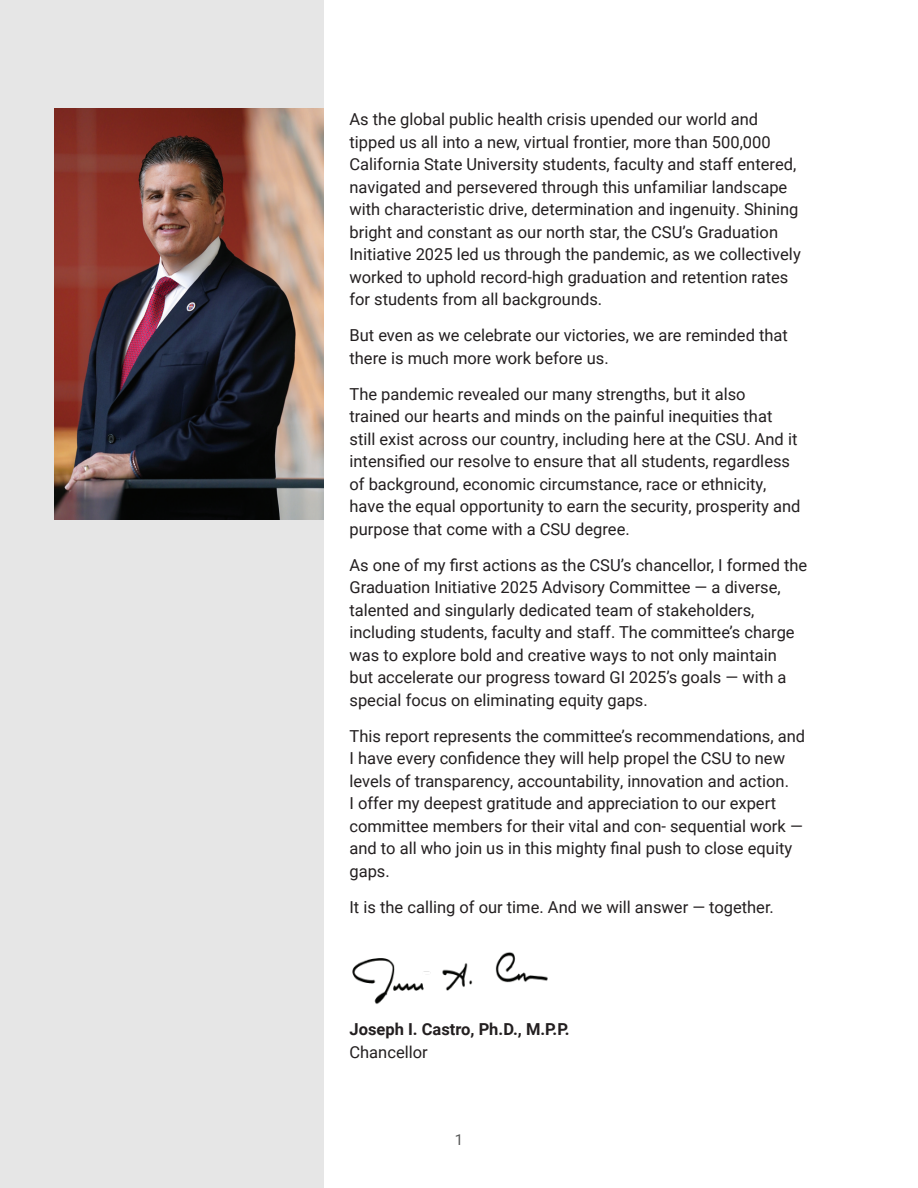
<style>
.page{position:relative;width:918px;height:1188px;background:#fff}
.page>*{position:absolute;margin:0;border:0;box-sizing:border-box;transform-origin:0 0}
.t1{font:16.5px/22.5px "Roboto";color:#231f20}
.t2{font:700 16.5px/22.5px "Roboto";color:#231f20}
.t3{font:15px "Roboto";color:#575858}
.s1{font-weight:400}
</style>
<div class="page">
<div style="left:0;top:0;width:324px;height:1188px;background:#e6e6e6"></div>
<img style="left:54px;top:108px;width:270px;height:412px">
<img style="left:352px;top:952px;width:196px;height:52px">
<p class="t1" style="left:350px;top:108px;width:453px">As the global public health crisis upended our world and tipped us all into a new, virtual frontier, more than 500,000<br>California State University students, faculty and staff entered, navigated and persevered through this unfamiliar landscape with characteristic drive, determination and ingenuity. Shining bright and constant as our north star, the CSU’s Graduation Initiative 2025 led us through the pandemic, as we collectively worked to uphold record-high graduation and retention rates for students from all backgrounds.</p>
<p class="t1" style="left:350px;top:324px;width:440px">But even as we celebrate our victories, we are reminded that there is much more work before us.</p>
<p class="t1" style="left:350px;top:382px;width:453px">The pandemic revealed our many strengths, but it also trained our hearts and minds on the painful inequities that still exist across our country, including here at the CSU. And it intensified our resolve to ensure that all students, regardless of background, economic circumstance, race or ethnicity, have the equal opportunity to earn the security, prosperity and purpose that come with a CSU degree.</p>
<p class="t1" style="left:350px;top:553px;width:459px">As one of my first actions as the CSU’s chancellor, I formed the Graduation Initiative 2025 Advisory Committee — a diverse, talented and singularly dedicated team of stakeholders, including students, faculty and staff. The committee’s charge was to explore bold and creative ways to not only maintain<br>but accelerate our progress toward GI 2025’s goals — with a special focus on eliminating equity gaps.</p>
<p class="t1" style="left:350px;top:724px;width:457px">This report represents the committee’s recommendations, and I have every confidence they will help propel the CSU to new levels of transparency, accountability, innovation and action.<br>I offer my deepest gratitude and appreciation to our expert committee members for their vital and con- sequential work — and to all who join us in this mighty final push to close equity gaps.</p>
<p class="t1" style="left:350px;top:895px;width:426px">It is the calling of our time. And we will answer — together.</p>
<p class="t2" style="left:350px;top:1017px;width:222px">Joseph I. Castro, Ph.D., M.P.P.<br><span class="s1">Chancellor</span></p>
<p class="t3" style="left:455px;top:1130px;width:10px">1</p>
</div>
